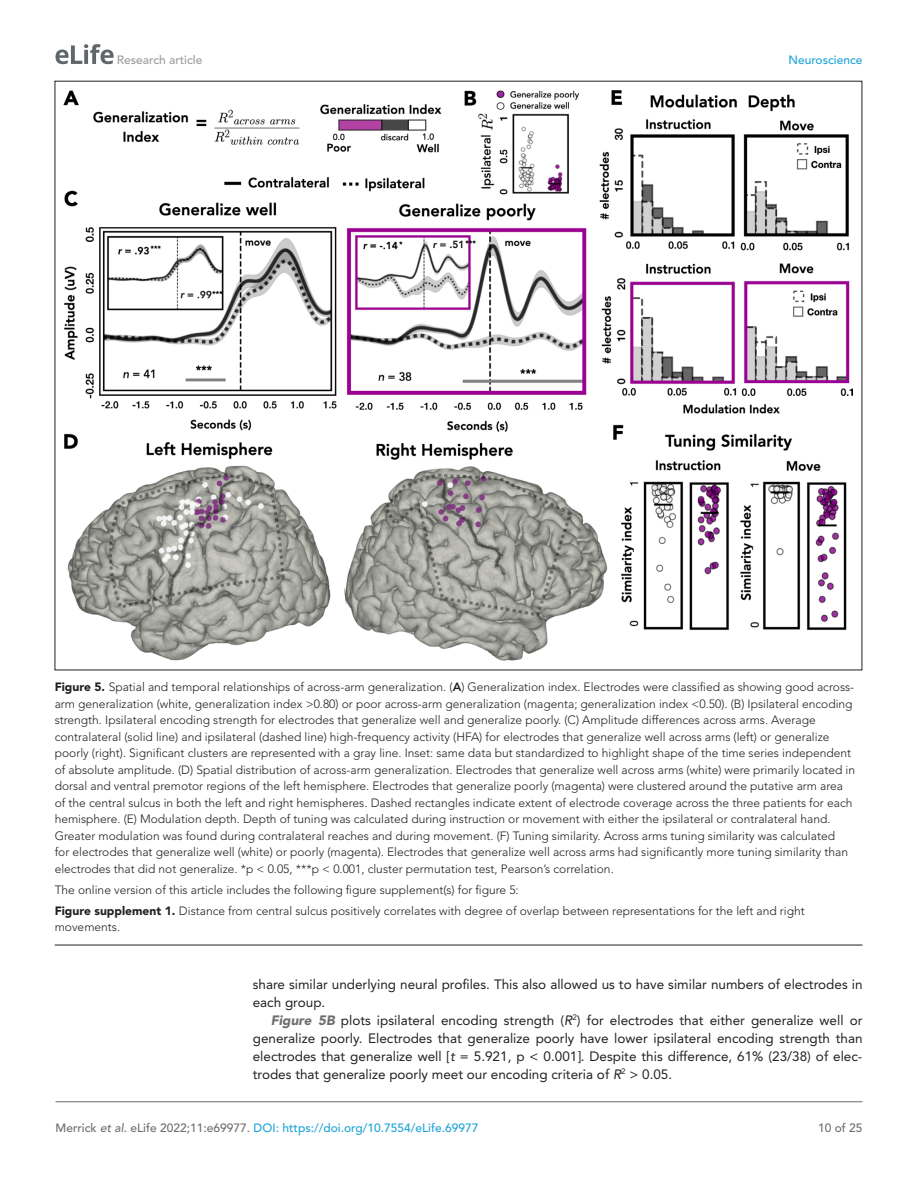
<style>
.page{position:relative;width:918px;height:1188px;background:#fff}
.page>*{position:absolute;margin:0;border:0;box-sizing:border-box;transform-origin:0 0}
.t1{font:13.5px/18px "Avenir LT Std";color:#231f20}
.t2{font:300 12px/16.5px "Avenir LT Std";color:#231f20}
.t3{font:500 12px "Avenir LT Std";color:#1ea4d7}
.t4{font:500 12px "Avenir LT Std";color:#9a9a9a}
.t5{font:500 12px "Avenir LT Std";color:#6e6e70}
.s1{font-weight:900}
.s2{font-weight:800}
.s3{font-weight:900;font-style:italic;color:#6e6e70}
.s4{font-style:italic}
.s5{color:#6e6e70}
.s6{font-style:italic;color:#6e6e70}
</style>
<div class="page">
<svg style="left:56px;top:44px;width:58px;height:20px"></svg>
<hr style="left:56px;top:1101px;width:806px;height:1px;background:#6e6e70">
<hr style="left:55px;top:945px;width:807px;height:1px;background:#231f20">
<img style="left:64px;top:90px;width:789px;height:571px">
<p class="t4" style="left:117px;top:53px;width:87px">Research article</p>
<p class="t3" style="left:788px;top:53px;width:76px">Neuroscience</p>
<p class="t2" style="left:55px;top:679px;width:802px"><span class="s1">Figure 5.</span> Spatial and temporal relationships of across-arm generalization. (<span class="s2">A</span>) Generalization index. Electrodes were classified as showing good across&shy;arm generalization (white, generalization index &gt;0.80) or poor across-arm generalization (magenta; generalization index &lt;0.50). (B) Ipsilateral encoding strength. Ipsilateral encoding strength for electrodes that generalize well and generalize poorly. (C) Amplitude differences across arms. Average contralateral (solid line) and ipsilateral (dashed line) high-frequency activity (HFA) for electrodes that generalize well across arms (left) or generalize poorly (right). Significant clusters are represented with a gray line. Inset: same data but standardized to highlight shape of the time series independent of absolute amplitude. (D) Spatial distribution of across-arm generalization. Electrodes that generalize well across arms (white) were primarily located in dorsal and ventral premotor regions of the left hemisphere. Electrodes that generalize poorly (magenta) were clustered around the putative arm area of the central sulcus in both the left and right hemispheres. Dashed rectangles indicate extent of electrode coverage across the three patients for each hemisphere. (E) Modulation depth. Depth of tuning was calculated during instruction or movement with either the ipsilateral or contralateral hand.<br>Greater modulation was found during contralateral reaches and during movement. (F) Tuning similarity. Across arms tuning similarity was calculated<br>for electrodes that generalize well (white) or poorly (magenta). Electrodes that generalize well across arms had significantly more tuning similarity than electrodes that did not generalize. *p &lt; 0.05, ***p &lt; 0.001, cluster permutation test, Pearson’s correlation.</p>
<p class="t2" style="left:55px;top:879px;width:752px;line-height:21px">The online version of this article includes the following figure supplement(s) for figure 5:<br><span class="s1">Figure supplement 1.</span> Distance from central sulcus positively correlates with degree of overlap between representations for the left and right</p>
<p class="t2" style="left:55px;top:919px;width:67px">movements.</p>
<p class="t1" style="left:253px;top:975px;width:611px">share similar underlying neural profiles. This also allowed us to have similar numbers of electrodes in each group.</p>
<p class="t1" style="left:253px;top:1012px;width:611px;text-align:justify;text-indent:18px"><span class="s3">Figure 5B</span> plots ipsilateral encoding strength (<span class="s4">R</span><sup>2</sup>) for electrodes that either generalize well or generalize poorly. Electrodes that generalize poorly have lower ipsilateral encoding strength than electrodes that generalize well [<span class="s4">t</span> = 5.921, p &lt; 0.001]. Despite this difference, 61% (23/38) of elec&shy;trodes that generalize poorly meet our encoding criteria of <span class="s4">R</span><sup>2</sup> &gt; 0.05.</p>
<p class="t3" style="left:56px;top:1121px;width:425px"><span class="s5">Merrick</span> <span class="s6">et al</span><span class="s5">. eLife 2022;11:e69977.</span> DOI: https://doi.org/10.7554/eLife.69977</p>
<p class="t5" style="left:818px;top:1121px;width:46px">10 of 25</p>
</div>
